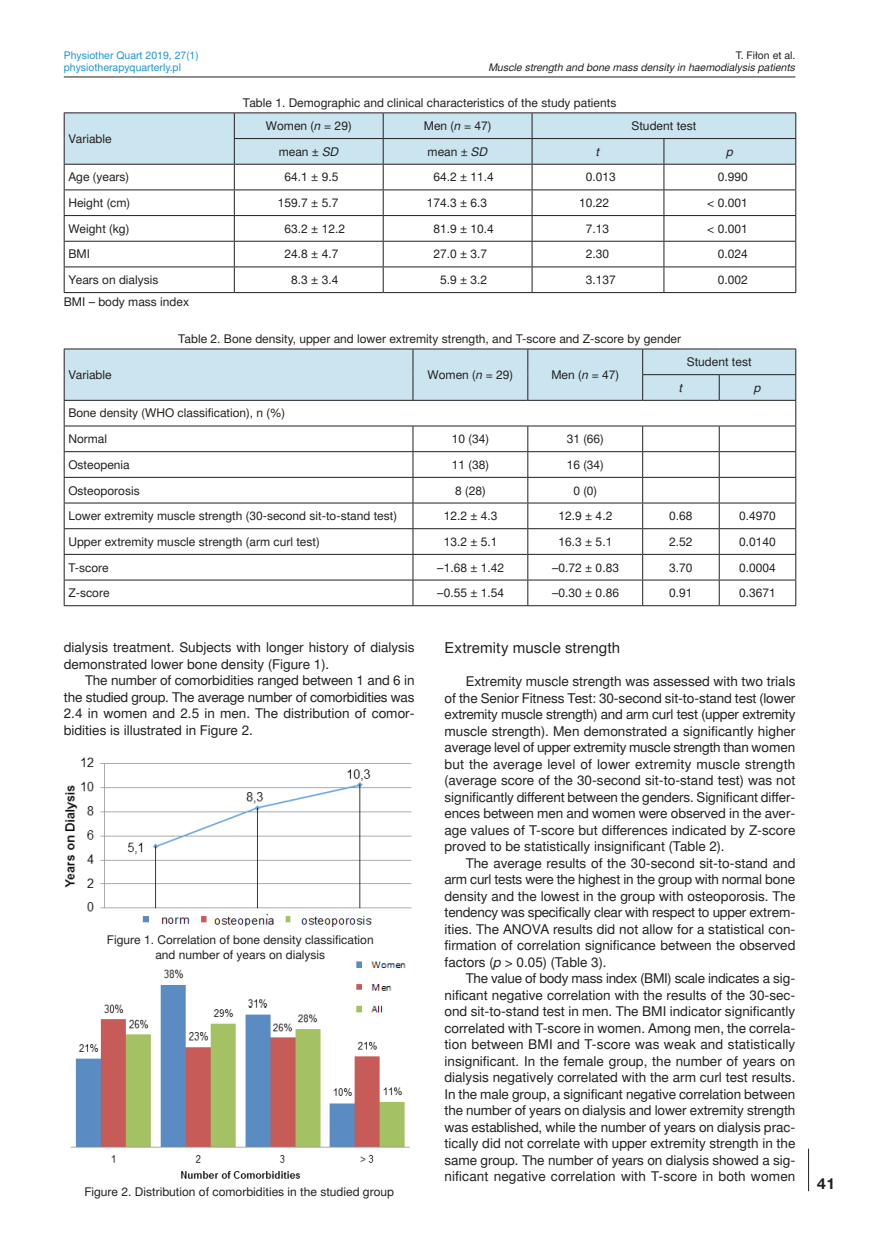
<style>
.page{position:relative;width:872px;height:1255px;background:#fff}
.page>*{position:absolute;margin:0;border:0;box-sizing:border-box;transform-origin:0 0}
.t1{font:15px "Switzer EFN";letter-spacing:.005em;color:#231f20}
.t2{font:700 15px "Switzer EFN";color:#231f20}
.t3{font:13.5px/16.5px "Switzer EFN";color:#231f20;text-align:justify}
.t4{font:12px/25.7px "Switzer EFN";color:#231f20}
.t5{font:italic 12px "Switzer EFN";color:#231f20}
.t6{font:italic 10.5px "Switzer EFN";color:#231f20}
.t7{font:10.5px/12.6px "Switzer EFN";color:#1c94d2}
.t8{font:10.5px "Switzer EFN";color:#231f20}
.s1{font-style:italic}
</style>
<div class="page">
<hr style="left:808px;top:1148px;width:1px;height:43px;background:#231f20">
<hr style="left:64px;top:77px;width:731px;height:1px;background:#231f20">
<hr style="left:64px;top:112px;width:170px;height:1px;background:#231f20">
<hr style="left:234px;top:112px;width:149px;height:1px;background:#231f20">
<hr style="left:383px;top:112px;width:149px;height:1px;background:#231f20">
<hr style="left:532px;top:112px;width:132px;height:1px;background:#231f20">
<hr style="left:664px;top:112px;width:132px;height:1px;background:#231f20">
<svg style="left:64px;top:113px;width:732px;height:179px"></svg>
<hr style="left:64px;top:292px;width:170px;height:1px;background:#231f20">
<hr style="left:234px;top:292px;width:149px;height:1px;background:#231f20">
<hr style="left:383px;top:292px;width:149px;height:1px;background:#231f20">
<hr style="left:532px;top:292px;width:132px;height:1px;background:#231f20">
<hr style="left:664px;top:292px;width:132px;height:1px;background:#231f20">
<hr style="left:64px;top:348px;width:349px;height:1px;background:#231f20">
<hr style="left:413px;top:348px;width:115px;height:1px;background:#231f20">
<hr style="left:528px;top:348px;width:114px;height:1px;background:#231f20">
<hr style="left:642px;top:348px;width:77px;height:1px;background:#231f20">
<hr style="left:719px;top:348px;width:77px;height:1px;background:#231f20">
<svg style="left:64px;top:349px;width:732px;height:256px"></svg>
<hr style="left:64px;top:605px;width:349px;height:1px;background:#231f20">
<hr style="left:413px;top:605px;width:115px;height:1px;background:#231f20">
<hr style="left:528px;top:605px;width:114px;height:1px;background:#231f20">
<hr style="left:642px;top:605px;width:77px;height:1px;background:#231f20">
<hr style="left:719px;top:605px;width:77px;height:1px;background:#231f20">
<img style="left:70px;top:969px;width:340px;height:210px">
<img style="left:347px;top:961px;width:63px;height:56px">
<img style="left:64px;top:757px;width:348px;height:170px">
<p class="t7" style="left:64px;top:49px;width:136px">Physiother Quart 2019, 27(1) physiotherapyquarterly.pl</p>
<p class="t4" style="left:68px;top:126px;width:45px">Variable</p>
<p class="t8" style="left:736px;top:49px;width:61px">T. Fiłon et al.</p>
<p class="t6" style="left:488px;top:61px;width:308px">Muscle strength and bone mass density in haemodialysis patients</p>
<p class="t4" style="left:243px;top:90px;width:375px">Table 1. Demographic and clinical characteristics of the study patients</p>
<p class="t4" style="left:266px;top:113px;width:87px">Women (<span class="s1">n</span> = 29)</p>
<p class="t4" style="left:424px;top:113px;width:69px">Men (<span class="s1">n</span> = 47)</p>
<p class="t4" style="left:631px;top:113px;width:66px">Student test</p>
<p class="t4" style="left:279px;top:139px;width:62px">mean ± <span class="s1">SD</span></p>
<p class="t4" style="left:427px;top:139px;width:62px">mean ± <span class="s1">SD</span></p>
<p class="t5" style="left:596px;top:144px;width:5px">t</p>
<p class="t5" style="left:726px;top:144px;width:8px">p</p>
<p class="t4" style="left:68px;top:164px;width:62px">Age (years)</p>
<p class="t4" style="left:284px;top:164px;width:55px">64.1 ± 9.5</p>
<p class="t4" style="left:433px;top:164px;width:62px">64.2 ± 11.4</p>
<p class="t4" style="left:586px;top:164px;width:32px">0.013</p>
<p class="t4" style="left:717px;top:164px;width:32px">0.990</p>
<p class="t4" style="left:68px;top:190px;width:63px">Height (cm)</p>
<p class="t4" style="left:278px;top:190px;width:62px">159.7 ± 5.7</p>
<p class="t4" style="left:427px;top:190px;width:62px">174.3 ± 6.3</p>
<p class="t4" style="left:579px;top:190px;width:32px">10.22</p>
<p class="t4" style="left:707px;top:190px;width:42px">&lt; 0.001</p>
<p class="t4" style="left:68px;top:216px;width:62px">Weight (kg)</p>
<p class="t4" style="left:284px;top:216px;width:62px">63.2 ± 12.2</p>
<p class="t4" style="left:433px;top:216px;width:62px">81.9 ± 10.4</p>
<p class="t4" style="left:586px;top:216px;width:25px">7.13</p>
<p class="t4" style="left:707px;top:216px;width:42px">&lt; 0.001</p>
<p class="t4" style="left:68px;top:241px;width:21px">BMI</p>
<p class="t4" style="left:284px;top:241px;width:55px">24.8 ± 4.7</p>
<p class="t4" style="left:433px;top:241px;width:55px">27.0 ± 3.7</p>
<p class="t4" style="left:586px;top:241px;width:25px">2.30</p>
<p class="t4" style="left:717px;top:241px;width:32px">0.024</p>
<p class="t4" style="left:68px;top:267px;width:92px">Years on dialysis</p>
<p class="t4" style="left:291px;top:267px;width:49px">8.3 ± 3.4</p>
<p class="t4" style="left:440px;top:267px;width:49px">5.9 ± 3.2</p>
<p class="t4" style="left:586px;top:267px;width:32px">3.137</p>
<p class="t4" style="left:717px;top:267px;width:32px">0.002</p>
<p class="t4" style="left:64px;top:289px;width:127px">BMI – body mass index</p>
<p class="t4" style="left:178px;top:326px;width:504px">Table 2. Bone density, upper and lower extremity strength, and T-score and Z-score by gender</p>
<p class="t4" style="left:68px;top:362px;width:45px">Variable</p>
<p class="t4" style="left:427px;top:362px;width:87px">Women (<span class="s1">n</span> = 29)</p>
<p class="t4" style="left:551px;top:362px;width:69px">Men (<span class="s1">n</span> = 47)</p>
<p class="t4" style="left:687px;top:349px;width:66px">Student test</p>
<p class="t4" style="left:68px;top:400px;width:218px">Bone density (WHO classification), n (%)<br>Normal</p>
<p class="t4" style="left:452px;top:426px;width:39px">10 (34)</p>
<p class="t4" style="left:566px;top:426px;width:39px">31 (66)</p>
<p class="t5" style="left:679px;top:380px;width:5px">t</p>
<p class="t5" style="left:754px;top:380px;width:8px">p</p>
<p class="t4" style="left:68px;top:452px;width:63px">Osteopenia</p>
<p class="t4" style="left:452px;top:452px;width:39px">11 (38)</p>
<p class="t4" style="left:566px;top:452px;width:39px">16 (34)</p>
<p class="t4" style="left:68px;top:477px;width:73px">Osteoporosis</p>
<p class="t4" style="left:455px;top:477px;width:32px">8 (28)</p>
<p class="t4" style="left:573px;top:477px;width:25px">0 (0)</p>
<p class="t4" style="left:68px;top:503px;width:330px">Lower extremity muscle strength (30-second sit-to-stand test)</p>
<p class="t4" style="left:443px;top:503px;width:55px">12.2 ± 4.3</p>
<p class="t4" style="left:558px;top:503px;width:55px">12.9 ± 4.2</p>
<p class="t4" style="left:669px;top:503px;width:25px">0.68</p>
<p class="t4" style="left:739px;top:503px;width:38px">0.4970</p>
<p class="t4" style="left:68px;top:529px;width:253px">Upper extremity muscle strength (arm curl test)</p>
<p class="t4" style="left:443px;top:529px;width:55px">13.2 ± 5.1</p>
<p class="t4" style="left:558px;top:529px;width:55px">16.3 ± 5.1</p>
<p class="t4" style="left:669px;top:529px;width:25px">2.52</p>
<p class="t4" style="left:739px;top:529px;width:38px">0.0140</p>
<p class="t4" style="left:68px;top:554px;width:42px">T-score</p>
<p class="t4" style="left:437px;top:554px;width:68px">–1.68 ± 1.42</p>
<p class="t4" style="left:552px;top:554px;width:68px">–0.72 ± 0.83</p>
<p class="t4" style="left:669px;top:554px;width:25px">3.70</p>
<p class="t4" style="left:739px;top:554px;width:38px">0.0004</p>
<p class="t4" style="left:68px;top:580px;width:43px">Z-score</p>
<p class="t4" style="left:437px;top:580px;width:68px">–0.55 ± 1.54</p>
<p class="t4" style="left:552px;top:580px;width:68px">–0.30 ± 0.86</p>
<p class="t4" style="left:669px;top:580px;width:25px">0.91</p>
<p class="t4" style="left:739px;top:580px;width:38px">0.3671</p>
<p class="t3" style="left:64px;top:639px;width:352px">dialysis treatment. Subjects with longer history of dialysis demonstrated lower bone density (Figure 1).</p>
<p class="t3" style="left:64px;top:672px;width:352px;text-indent:21px">The number of comorbidities ranged between 1 and 6 in the studied group. The average number of comorbidities was 2.4 in women and 2.5 in men. The distribution of comor&shy;bidities is illustrated in Figure 2.</p>
<p class="t4" style="left:107px;top:932px;width:268px;line-height:15px;text-align:center">Figure 1. Correlation of bone density classification and number of years on dialysis</p>
<p class="t4" style="left:84px;top:1178px;width:311px">Figure 2. Distribution of comorbidities in the studied group</p>
<p class="t1" style="left:444px;top:639px;width:177px">Extremity muscle strength</p>
<p class="t3" style="left:444px;top:673px;width:352px;text-indent:21px">Extremity muscle strength was assessed with two trials of the Senior Fitness Test: 30-second sit-to-stand test (lower extremity muscle strength) and arm curl test (upper extremity muscle strength). Men demonstrated a significantly higher average level of upper extremity muscle strength than women but the average level of lower extremity muscle strength (average score of the 30-second sit-to-stand test) was not significantly different between the genders. Significant differ&shy;ences between men and women were observed in the aver&shy;age values of T-score but differences indicated by Z-score proved to be statistically insignificant (Table 2).</p>
<p class="t3" style="left:444px;top:855px;width:352px;text-indent:21px">The average results of the 30-second sit-to-stand and arm curl tests were the highest in the group with normal bone density and the lowest in the group with osteoporosis. The tendency was specifically clear with respect to upper extrem&shy;ities. The ANOVA results did not allow for a statistical con&shy;firmation of correlation significance between the observed factors (<span class="s1">p</span> &gt; 0.05) (Table 3).</p>
<p class="t3" style="left:444px;top:970px;width:352px;text-indent:21px">The value of body mass index (BMI) scale indicates a sig&shy;nificant negative correlation with the results of the 30-sec&shy;ond sit-to-stand test in men. The BMI indicator significantly correlated with T-score in women. Among men, the correla&shy;tion between BMI and T-score was weak and statistically insignificant. I n the female group, the number of years on dialysis negatively correlated with the arm curl test results.<br>I n the male group, a significant negative correlation between the number of years on dialysis and lower extremity strength was established, while the number of years on dialysis prac&shy;tically did not correlate with upper extremity strength in the same group. The number of years on dialysis showed a sig&shy;nificant negative correlation with T-score in both women</p>
<p class="t2" style="left:817px;top:1173px;width:20px">41</p>
</div>
